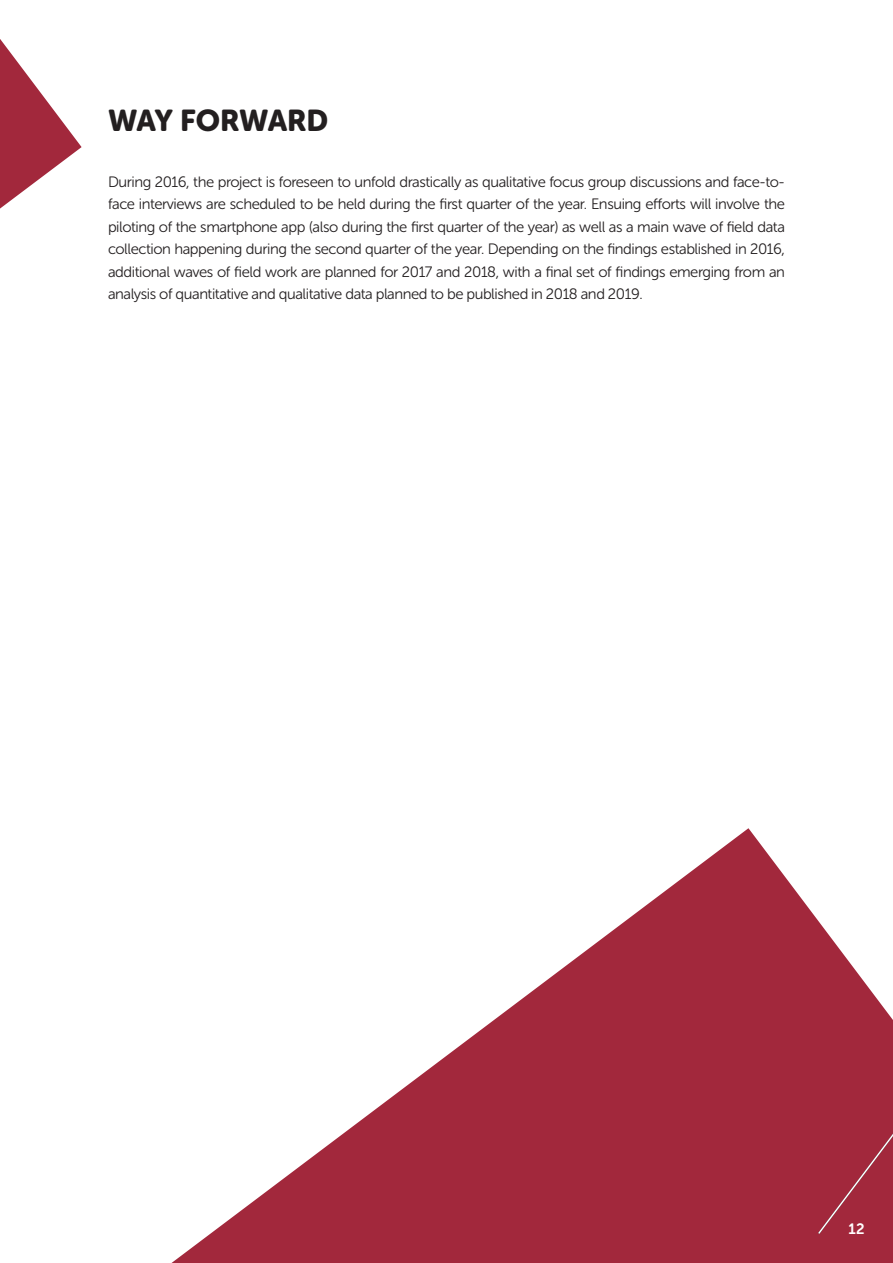
<style>
.page{position:relative;width:893px;height:1263px;background:#fff}
.page>*{position:absolute;margin:0;border:0;box-sizing:border-box;transform-origin:0 0}
.t1{font:30px "Museo Sans Rounded 900";letter-spacing:-.01em;color:#231f20}
.t2{font:15px/22.5px "Museo Sans Rounded 300";letter-spacing:-.025em;color:#231f20;text-align:justify}
.t3{font:15px "Museo Sans Rounded 700";color:#fff}
</style>
<div class="page">
<svg style="left:0;top:39px;width:82px;height:170px"></svg>
<svg style="left:172px;top:828px;width:721px;height:435px;fill:#a2283c"></svg>
<div style="left:817px;top:1030px;width:76px;height:205px;background:#a2283c"></div>
<p class="t1" style="left:108px;top:103px;width:222px">WAY FORWARD</p>
<p class="t2" style="left:108px;top:170px;width:678px">During 2016, the project is foreseen to unfold drastically as qualitative focus group discussions and face-to&shy;face interviews are scheduled to be held during the first quarter of the year. Ensuing efforts will involve the piloting of the smartphone app (also during the first quarter of the year) as well as a main wave of field data collection happening during the second quarter of the year. Depending on the findings established in 2016, additional waves of field work are planned for 2017 and 2018, with a final set of findings emerging from an analysis of quantitative and qualitative data planned to be published in 2018 and 2019.</p>
<p class="t3" style="left:849px;top:1220px;width:17px">12</p>
</div>
